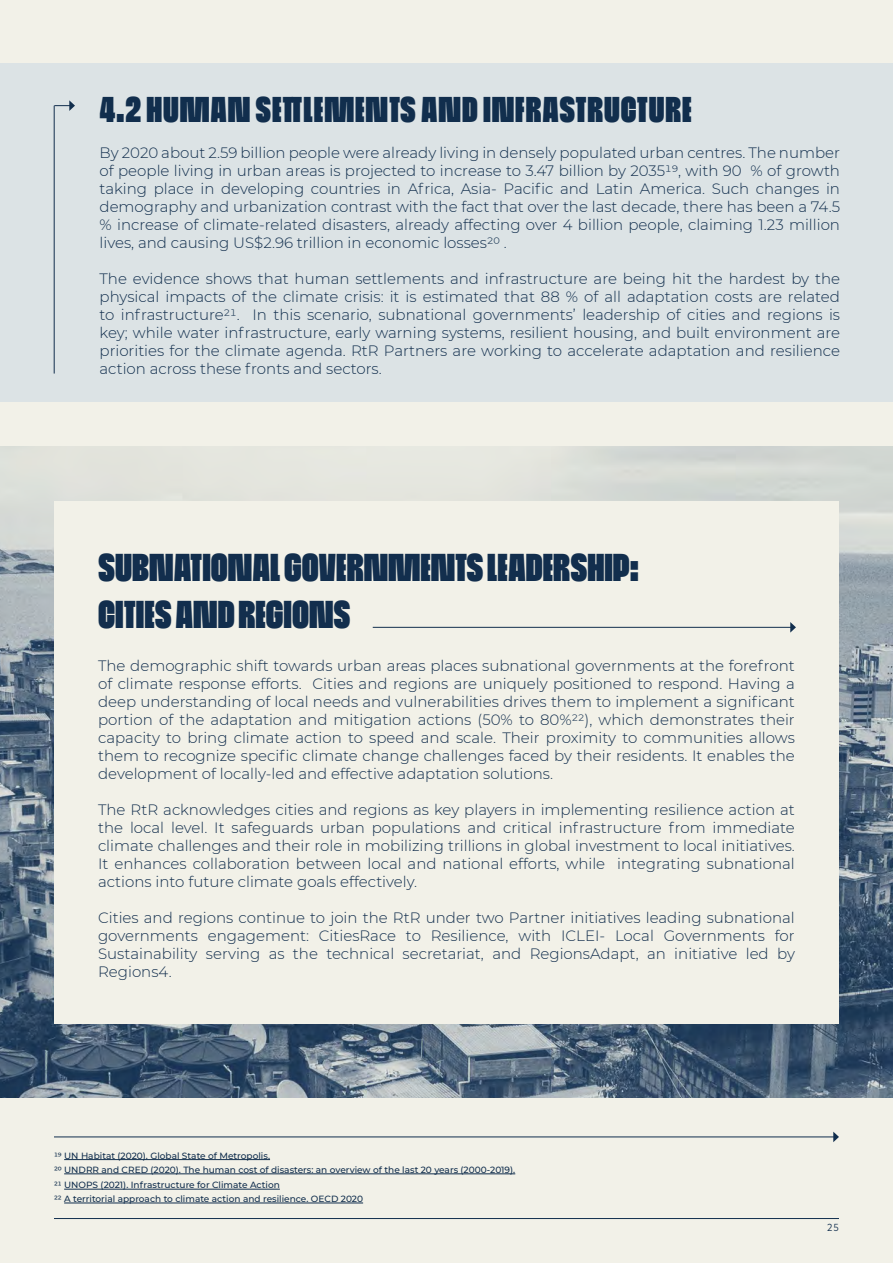
<style>
.page{position:relative;width:893px;height:1263px;background:#f2f1e8}
.page>*{position:absolute;margin:0;border:0;box-sizing:border-box;transform-origin:0 0}
.t1{font:39px "Cinderblock 50";color:#122e4d}
.t2{font:36px "Cinderblock 50";letter-spacing:.025em;color:#112e4d}
.t3{font:300 15px/18px "Montserrat";color:#122e4d;text-align:justify}
.t4{font:300 15px/18px "Montserrat";color:#112e4d;text-align:justify}
.t5{font:10.5px "Atten New";color:#112e4d}
.t6{font:500 9px "Montserrat";color:#112e4d}
</style>
<div class="page">
<hr style="left:54px;top:1218px;width:785px;height:1px;background:#112e4d">
<img style="left:0;top:446px;width:893px;height:651px">
<div style="left:54px;top:502px;width:785px;height:522px;background:#f2f1e8"></div>
<hr style="left:373px;top:627px;width:418px;height:1px;background:#112e4d">
<svg style="left:790px;top:622px;width:6px;height:11px"></svg>
<hr style="left:54px;top:1137px;width:780px;height:1px;background:#112e4d">
<svg style="left:833px;top:1131px;width:6px;height:11px"></svg>
<hr style="left:64px;top:1159px;width:206px;height:1px;background:#112e4d">
<hr style="left:64px;top:1173px;width:451px;height:1px;background:#112e4d">
<hr style="left:64px;top:1189px;width:216px;height:1px;background:#112e4d">
<hr style="left:64px;top:1203px;width:299px;height:1px;background:#112e4d">
<div style="left:0;top:63px;width:893px;height:338px;background:#dce3e5"></div>
<svg style="left:54px;top:100px;width:21px;height:11px"></svg>
<hr style="left:54px;top:106px;width:1px;height:268px;background:#122e4d">
<p class="t2" style="left:100px;top:89px;width:594px">4.2 HUMAN SETTLEMENTS AND INFRASTRUCTURE</p>
<p class="t4" style="left:100px;top:143px;width:742px">By 2020 about 2.59 billion people were already living in densely populated urban centres. The number of people living in urban areas is projected to increase to 3.47 billion by 203519, with 90 % of growth taking place in developing countries in Africa, Asia- Pacific and Latin America. Such changes in demography and urbanization contrast with the fact that over the last decade, there has been a 74.5 % increase of climate-related disasters, already affecting over 4 billion people, claiming 1.23 million lives, and causing US$2.96 trillion in economic losses20 .</p>
<p class="t4" style="left:100px;top:269px;width:742px">The evidence shows that human settlements and infrastructure are being hit the hardest by the physical impacts of the climate crisis: it is estimated that 88 % of all adaptation costs are related to infrastructure21. In this scenario, subnational governments’ leadership of cities and regions is key; while water infrastructure, early warning systems, resilient housing, and built environment are priorities for the climate agenda. RtR Partners are working to accelerate adaptation and resilience action across these fronts and sectors.</p>
<p class="t1" style="left:98px;top:546px;width:542px">SUBNATIONAL GOVERNMENTS LEADERSHIP:</p>
<p class="t1" style="left:98px;top:592px;width:254px">CITIES AND REGIONS</p>
<p class="t3" style="left:98px;top:656px;width:698px">The demographic shift towards urban areas places subnational governments at the forefront of climate response efforts. Cities and regions are uniquely positioned to respond. Having a deep understanding of local needs and vulnerabilities drives them to implement a significant portion of the adaptation and mitigation actions (50% to 80%22), which demonstrates their capacity to bring climate action to speed and scale. Their proximity to communities allows them to recognize specific climate change challenges faced by their residents. It enables the development of locally-led and effective adaptation solutions.</p>
<p class="t3" style="left:98px;top:800px;width:698px">The RtR acknowledges cities and regions as key players in implementing resilience action at the local level. It safeguards urban populations and critical infrastructure from immediate climate challenges and their role in mobilizing trillions in global investment to local initiatives.<br>It enhances collaboration between local and national efforts, while integrating subnational actions into future climate goals effectively.</p>
<p class="t3" style="left:98px;top:908px;width:698px">Cities and regions continue to join the RtR under two Partner initiatives leading subnational governments engagement: CitiesRace to Resilience, with ICLEI- Local Governments for Sustainability serving as the technical secretariat, and RegionsAdapt, an initiative led by Regions4.</p>
<p class="t6" style="left:54px;top:1149px;width:218px">19 UN Habitat (2020). Global State of Metropolis.</p>
<p class="t6" style="left:54px;top:1164px;width:463px">20 UNDRR and CRED (2020). The human cost of disasters: an overview of the last 20 years (2000-2019).</p>
<p class="t6" style="left:54px;top:1179px;width:227px">21 UNOPS (2021). Infrastructure for Climate Action</p>
<p class="t6" style="left:54px;top:1193px;width:311px">22 A territorial approach to climate action and resilience. OECD 2020</p>
<p class="t5" style="left:827px;top:1221px;width:13px">25</p>
</div>
